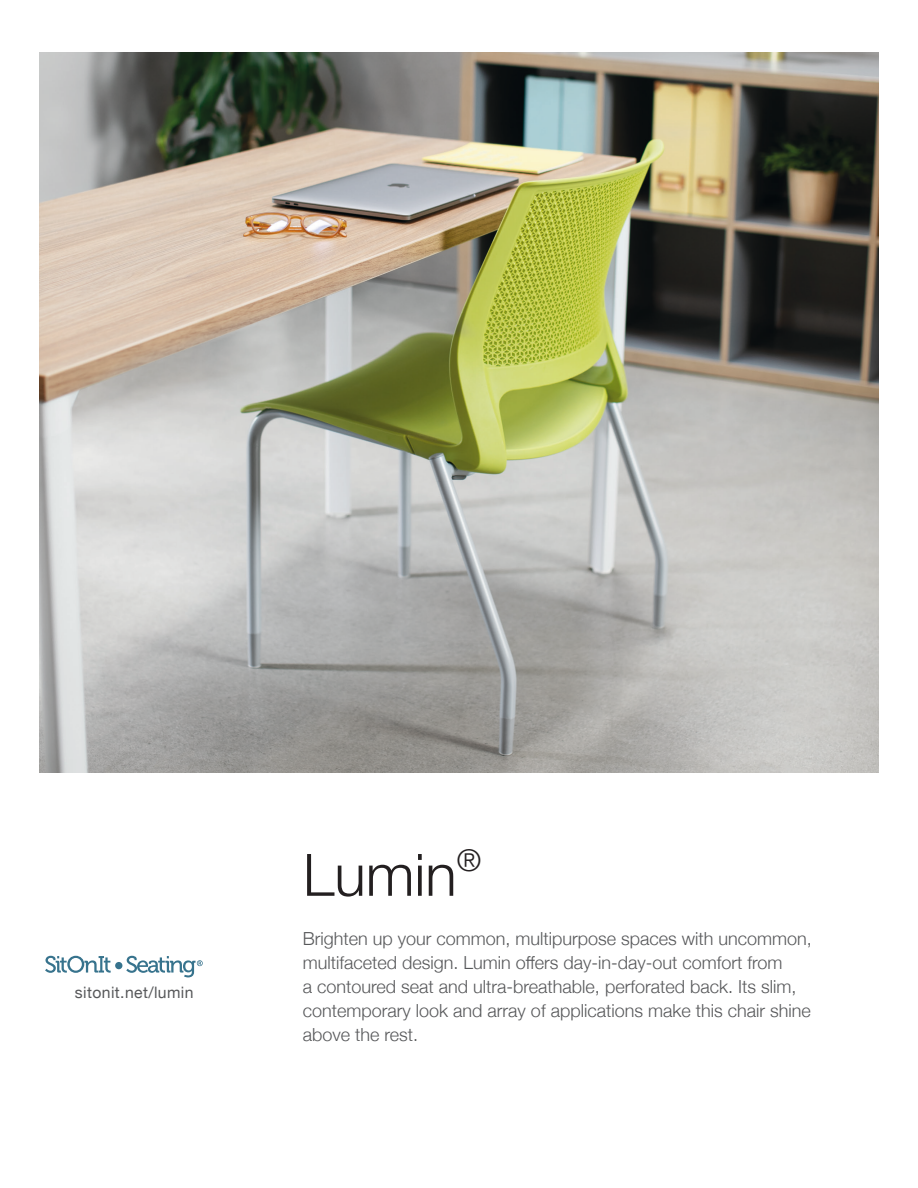
<style>
.page{position:relative;width:918px;height:1188px;background:#fff}
.page>*{position:absolute;margin:0;border:0;box-sizing:border-box;transform-origin:0 0}
.t1{font:300 58.5px "Helvetica Neue";color:#231f20}
.t2{font:300 18px/24px "Helvetica Neue";color:#57585a}
.t3{font:15.75px "Helvetica Neue";letter-spacing:.025em;color:#57585a}
</style>
<div class="page">
<img style="left:40px;top:52px;width:838px;height:720px">
<svg style="left:45px;top:956px;width:158px;height:21px"></svg>
<p class="t3" style="left:75px;top:981px;width:120px">sitonit.net/lumin</p>
<p class="t1" style="left:303px;top:828px;width:180px">Lumin<sup>®</sup></p>
<p class="t2" style="left:303px;top:925px;width:511px">Brighten up your common, multipurpose spaces with uncommon, multifaceted design. Lumin offers day-in-day-out comfort from<br>a contoured seat and ultra-breathable, perforated back. Its slim, contemporary look and array of applications make this chair shine above the rest.</p>
</div>
